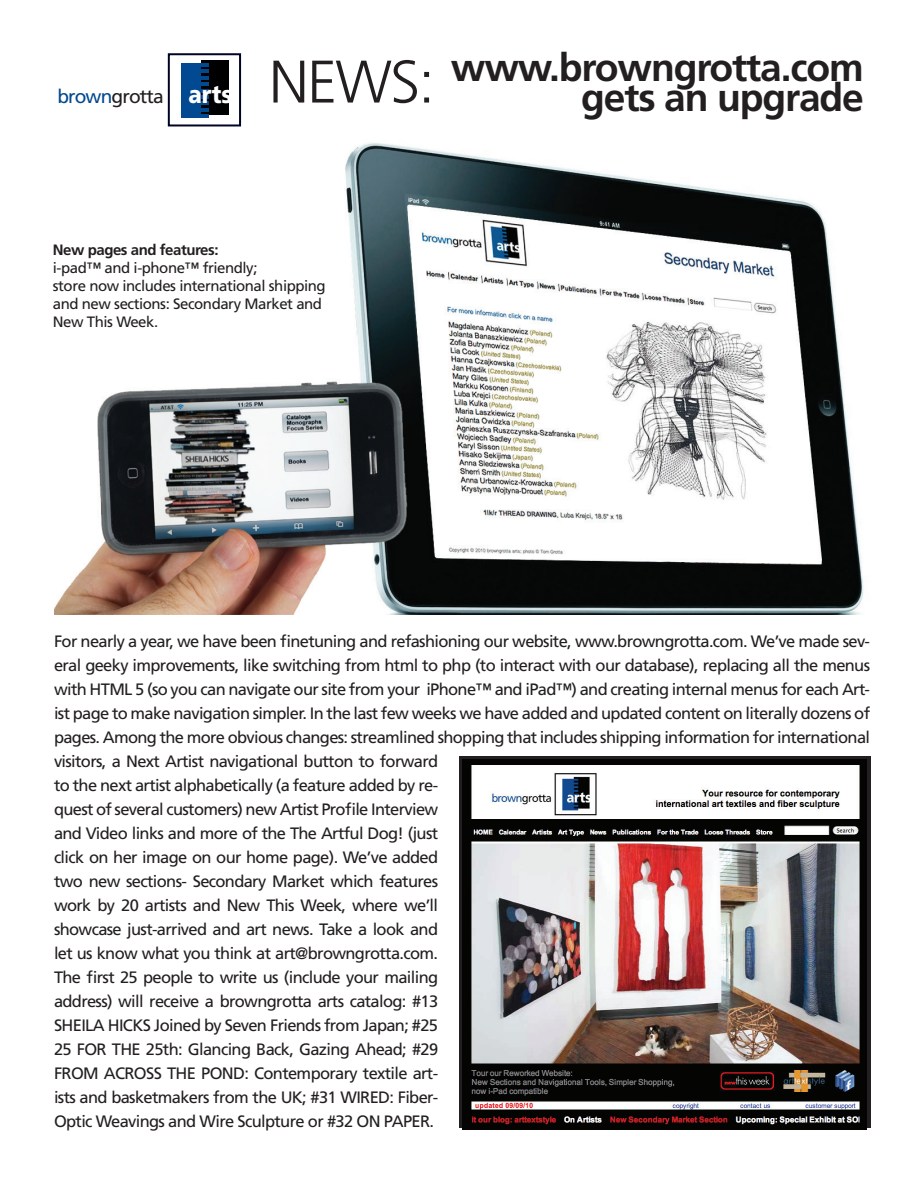
<style>
.page{position:relative;width:918px;height:1188px;background:#fff}
.page>*{position:absolute;margin:0;border:0;box-sizing:border-box;transform-origin:0 0}
.t1{font:300 60px "Frutiger";color:#231f20}
.t2{font:700 39px/30px "Frutiger";letter-spacing:-.03em;color:#231f20;text-align:right}
.t3{font:19.2px "Frutiger";letter-spacing:-.045em;color:#231f20}
.t4{font:16.5px/24px "Frutiger";letter-spacing:-.04em;color:#231f20}
.t5{font:15px/18px "Frutiger";letter-spacing:-.03em;color:#231f20}
.t6{font:700 15px "Frutiger";letter-spacing:-.03em;color:#231f20}
.s1{color:#014990}
.s2{font-weight:900;font-size:24.75px;color:#fff}
</style>
<div class="page">
<div style="left:201px;top:60px;width:28px;height:55px;background:#000"></div>
<hr style="left:181px;top:66px;width:20px;height:4px;background:#014990">
<hr style="left:181px;top:70px;width:28px;height:3px;background:#014990">
<hr style="left:181px;top:73px;width:20px;height:3px;background:#014990">
<hr style="left:181px;top:76px;width:28px;height:3px;background:#014990">
<hr style="left:181px;top:79px;width:20px;height:3px;background:#014990">
<hr style="left:181px;top:82px;width:28px;height:4px;background:#014990">
<hr style="left:181px;top:86px;width:20px;height:3px;background:#014990">
<hr style="left:181px;top:89px;width:28px;height:3px;background:#014990">
<hr style="left:181px;top:92px;width:20px;height:3px;background:#014990">
<hr style="left:181px;top:95px;width:28px;height:4px;background:#014990">
<hr style="left:181px;top:99px;width:20px;height:3px;background:#014990">
<hr style="left:181px;top:102px;width:28px;height:3px;background:#014990">
<hr style="left:181px;top:105px;width:20px;height:3px;background:#014990">
<hr style="left:181px;top:108px;width:28px;height:4px;background:#014990">
<hr style="left:181px;top:112px;width:20px;height:3px;background:#014990">
<hr style="left:181px;top:115px;width:28px;height:3px;background:#014990">
<hr style="left:181px;top:63px;width:28px;height:3px;background:#014990">
<div style="left:168px;top:53px;width:73px;height:73px;border:2px solid #000424"></div>
<img style="left:54px;top:143px;width:810px;height:471px">
<div style="left:459px;top:756px;width:411px;height:372px;background:linear-gradient(to right,#231f20,#231f20)"></div>
<img style="left:462px;top:760px;width:405px;height:369px">
<p class="t3" style="left:57px;top:85px;width:177px"><span class="s1">brown</span>grotta <span class="s2">arts</span></p>
<h1 class="t1" style="left:269px;top:48px;width:168px">NEWS:</h1>
<h2 class="t2" style="left:451px;top:52px;width:415px">www.browngrotta.com gets an upgrade</h2>
<p class="t6" style="left:53px;top:241px;width:167px">New pages and features:</p>
<p class="t5" style="left:53px;top:258px;width:274px">i-pad™ and i-phone™ friendly;<br>store now includes international shipping and new sections: Secondary Market and<br>New This Week.</p>
<p class="t4" style="left:54px;top:629px;width:818px">For nearly a year, we have been finetuning and refashioning our website, www.browngrotta.com. We’ve made sev&shy;eral geeky improvements, like switching from html to php (to interact with our database), replacing all the menus with HTML 5 (so you can navigate our site from your iPhone™ and iPad™) and creating internal menus for each Art&shy;ist page to make navigation simpler. In the last few weeks we have added and updated content on literally dozens of pages. Among the more obvious changes: streamlined shopping that includes shipping information for international visitors, a Next Artist navigational button to forward<br>to the next artist alphabetically (a feature added by re-<br>quest of several customers) new Artist Profile Interview<br>and Video links and more of the The Artful Dog! (just<br>click on her image on our home page). We’ve added<br>two new sections- Secondary Market which features<br>work by 20 artists and New This Week, where we’ll<br>showcase just-arrived and art news. Take a look and<br>let us know what you think at art@browngrotta.com.<br>The first 25 people to write us (include your mailing<br>address) will receive a browngrotta arts catalog: #13<br>SHEILA HICKS Joined by Seven Friends from Japan; #25<br>25 FOR THE 25th: Glancing Back, Gazing Ahead; #29<br>FROM ACROSS THE POND: Contemporary textile art-<br>ists and basketmakers from the UK; #31 WIRED: Fiber-<br>Optic Weavings and Wire Sculpture or #32 ON PAPER.</p>
</div>
